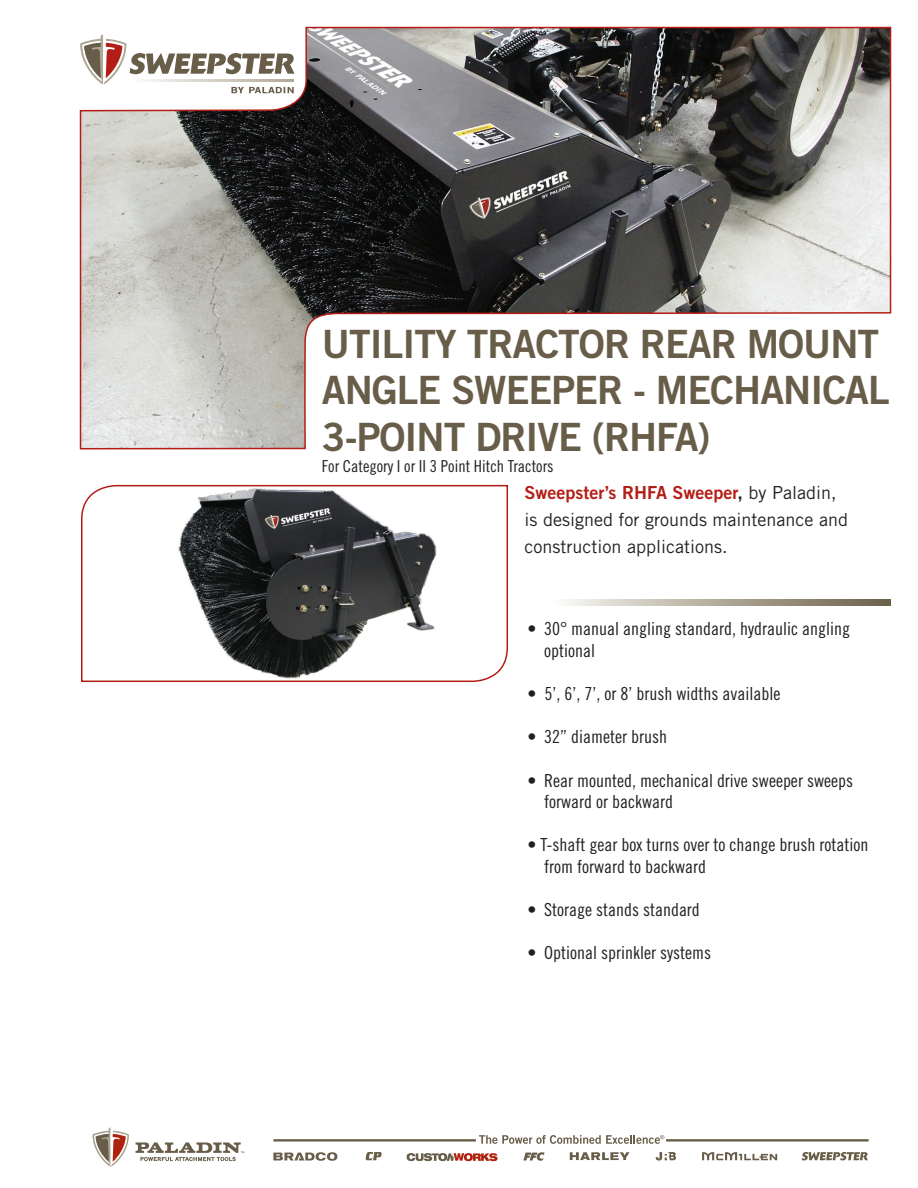
<style>
.page{position:relative;width:918px;height:1188px;background:#fff}
.page>*{position:absolute;margin:0;border:0;box-sizing:border-box;transform-origin:0 0}
.t1{font:39px/46.8px "Trade Gothic LT Std Bd 2";letter-spacing:-.025em;color:#685d49}
.t2{font:18px/21.6px "Trade Gothic LT Std Cn 18";color:#231f20}
.t3{font:18px/27px "Trade Gothic LT Std";color:#231f20}
.t4{font:16.5px "Trade Gothic LT Std Cn 18";color:#231f20}
.s1{font-family:"Trade Gothic LT Std Bd 2";color:#b41d15}
.s2{font-family:"Trade Gothic LT Std Bd 2"}
</style>
<div class="page">
<svg style="left:79px;top:26px;width:813px;height:424px"></svg>
<svg style="left:81px;top:484px;width:427px;height:198px"></svg>
<svg style="left:93px;top:1127px;width:36px;height:40px"></svg>
<svg style="left:136px;top:1142px;width:108px;height:19px"></svg>
<svg style="left:273px;top:1152px;width:64px;height:9px"></svg>
<svg style="left:366px;top:1152px;width:16px;height:8px"></svg>
<svg style="left:407px;top:1153px;width:91px;height:8px"></svg>
<svg style="left:523px;top:1152px;width:22px;height:9px"></svg>
<svg style="left:570px;top:1152px;width:60px;height:8px"></svg>
<svg style="left:656px;top:1152px;width:20px;height:9px"></svg>
<svg style="left:702px;top:1152px;width:75px;height:8px"></svg>
<svg style="left:802px;top:1152px;width:66px;height:8px"></svg>
<hr style="left:273px;top:1139px;width:203px;height:3px;background:#685d49">
<svg style="left:479px;top:1135px;width:185px;height:9px"></svg>
<hr style="left:666px;top:1139px;width:203px;height:3px;background:#685d49">
<svg style="left:566px;top:599px;width:325px;height:7px;background:#aea798"></svg>
<svg style="left:80px;top:35px;width:215px;height:58px"></svg>
<p class="t1" style="left:322px;top:320px;width:569px">UTILITY TRACTOR REAR MOUNT<br>ANGLE SWEEPER - MECHANICAL<br>3-POINT DRIVE (RHFA)</p>
<p class="t4" style="left:322px;top:456px;width:233px">For Category I or II 3 Point Hitch Tractors</p>
<p class="t3" style="left:525px;top:479px;width:325px"><span class="s1">Sweepster’s RHFA Sweeper</span><span class="s2">,</span> by Paladin, is designed for grounds maintenance and construction applications.</p>
<p class="t2" style="left:544px;top:618px;width:307px;text-indent:-16px">• 30° manual angling standard, hydraulic angling optional</p>
<p class="t2" style="left:528px;top:683px;width:254px">• 5’, 6’, 7’, or 8’ brush widths available</p>
<p class="t2" style="left:528px;top:726px;width:141px">• 32” diameter brush</p>
<p class="t2" style="left:544px;top:769px;width:310px;text-indent:-16px">• Rear mounted, mechanical drive sweeper sweeps forward or backward</p>
<p class="t2" style="left:544px;top:834px;width:326px;text-indent:-16px">• T-shaft gear box turns over to change brush rotation from forward to backward</p>
<p class="t2" style="left:528px;top:899px;width:174px">• Storage stands standard</p>
<p class="t2" style="left:528px;top:942px;width:185px">• Optional sprinkler systems</p>
</div>
